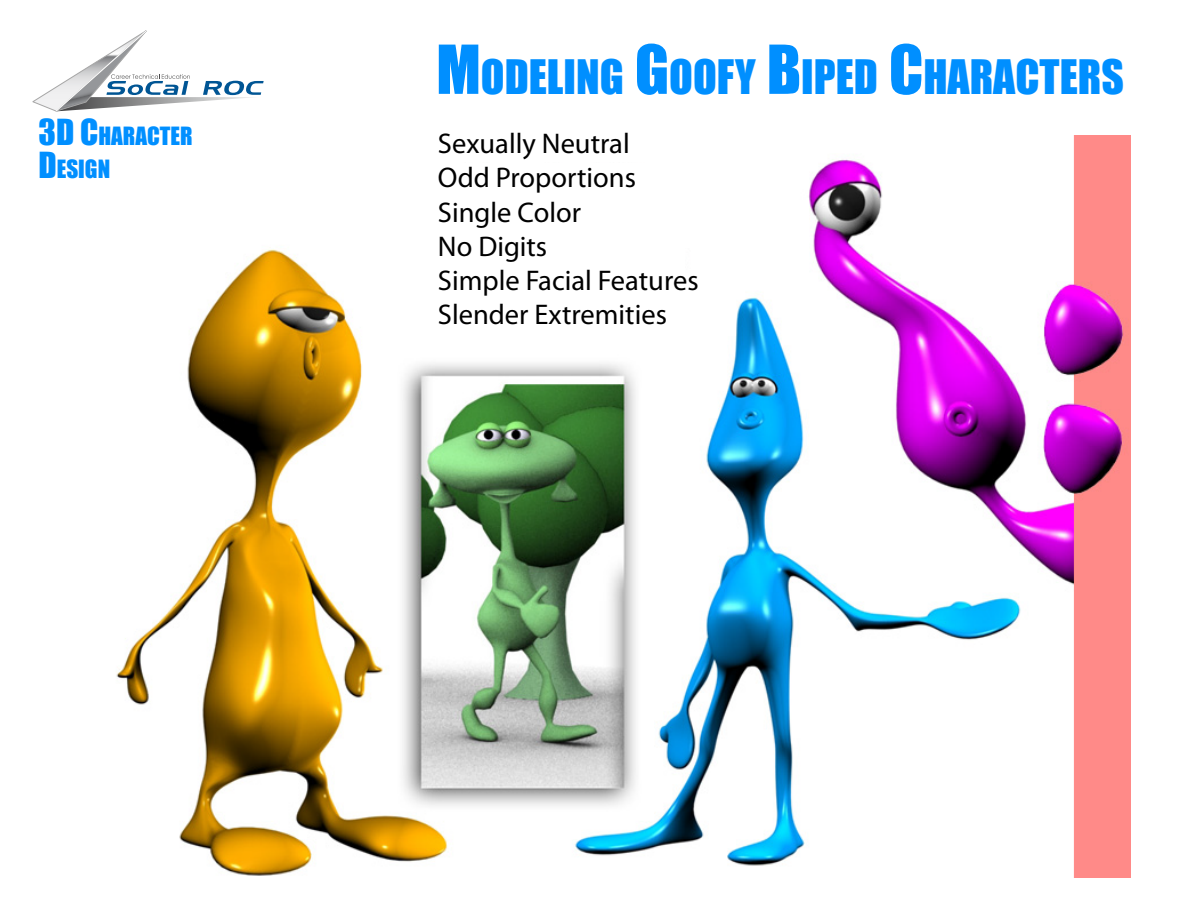
<style>
.page{position:relative;width:1188px;height:918px;background:#fff}
.page>*{position:absolute;margin:0;border:0;box-sizing:border-box;transform-origin:0 0}
.t1{font:43.65px "Impact";color:#008fff}
.t2{font:28.5px/34.2px "Myriad Pro";color:#000}
.t3{font:23.1px/33px "Impact";color:#008fff}
.s1{font-size:33px}
.s2{font-size:62.4px}
</style>
<div class="page">
<img style="left:116px;top:136px;width:1015px;height:741px">
<div style="left:445px;top:163px;width:239px;height:169px;background:#fff"></div>
<div style="left:645px;top:148px;width:101px;height:100px;background:#fff"></div>
<svg style="left:32px;top:30px;width:232px;height:82px"></svg>
<p class="t3" style="left:39px;top:118px;width:156px"><span class="s1">3D C</span>HARACTER<br><span class="s1">D</span>ESIGN</p>
<h1 class="t1" style="left:436px;top:43px;width:689px"><span class="s2">M</span>ODELING <span class="s2">G</span>OOFY <span class="s2">B</span>IPED <span class="s2">C</span>HARACTERS</h1>
<p class="t2" style="left:438px;top:126px;width:262px">Sexually Neutral<br>Odd Proportions<br>Single Color<br>No Digits<br>Simple Facial Features<br>Slender Extremities</p>
</div>
